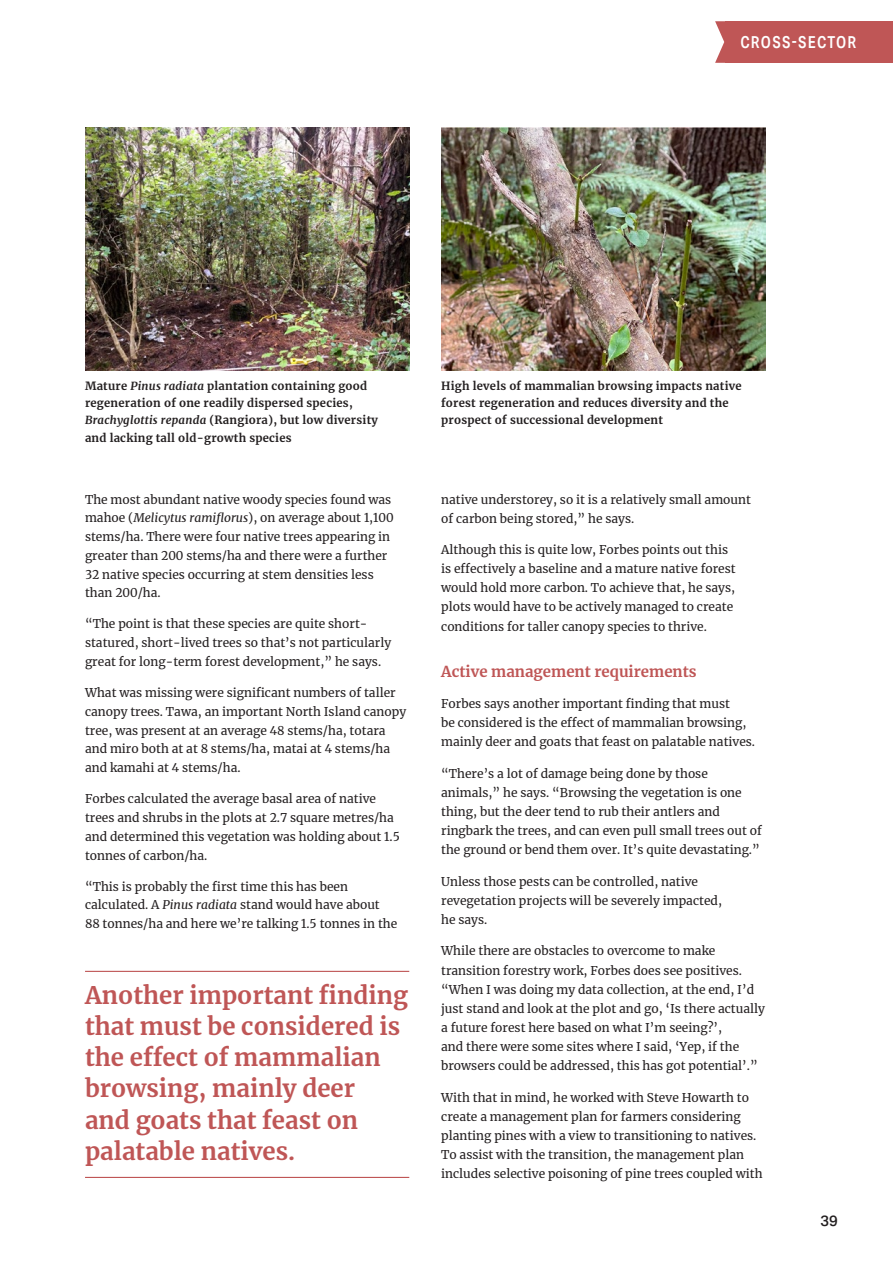
<style>
.page{position:relative;width:893px;height:1263px;background:#fff}
.page>*{position:absolute;margin:0;border:0;box-sizing:border-box;transform-origin:0 0}
.pull_quote{font:700 24px/31.2px "Merriweather";color:#bf5656}
.t1{font:500 16.5px "Aktiv Grotesk Cd";letter-spacing:.075em;color:#fff}
.s1{font:700 15px "Merriweather";color:#bf5656}
.t2{font:500 15px "Aktiv Grotesk";color:#231f20}
.b1{font:12px/19px "Merriweather";color:#231f20}
.t3{font:700 11.25px/17.2px "Merriweather";letter-spacing:.02em;color:#231f20}
.s1{font-style:italic}
</style>
<div class="page">
<svg style="left:715px;top:21px;width:10px;height:42px"></svg>
<div style="left:725px;top:21px;width:168px;height:42px;background:#bf5656"></div>
<img style="left:85px;top:128px;width:324px;height:243px">
<img style="left:441px;top:128px;width:324px;height:243px">
<hr style="left:85px;top:971px;width:324px;height:1px;background:#bf5656">
<hr style="left:85px;top:1177px;width:324px;height:1px;background:#bf5656">
<p class="t1" style="left:740px;top:32px;width:118px">CROSS-SECTOR</p>
<p class="t3" style="left:85px;top:377px;width:294px">Mature <span class="s1">Pinus radiata</span> plantation containing good regeneration of one readily dispersed species, <span class="s1">Brachyglottis repanda</span> (Rangiora), but low diversity and lacking tall old-growth species</p>
<p class="t3" style="left:441px;top:377px;width:302px">High levels of mammalian browsing impacts native forest regeneration and reduces diversity and the prospect of successional development</p>
<p class="b1" style="left:85px;top:489px;width:310px">The most abundant native woody species found was mahoe (<span class="s1">Melicytus ramiflorus</span>), on average about 1,100 stems/ha. There were four native trees appearing in greater than 200 stems/ha and there were a further 32 native species occurring at stem densities less than 200/ha.</p>
<p class="b1" style="left:85px;top:614px;width:308px">“The point is that these species are quite short&shy;statured, short-lived trees so that’s not particularly great for long-term forest development,” he says.</p>
<p class="b1" style="left:85px;top:683px;width:323px">What was missing were significant numbers of taller canopy trees. Tawa, an important North Island canopy tree, was present at an average 48 stems/ha, totara and miro both at at 8 stems/ha, matai at 4 stems/ha and kamahi at 4 stems/ha.</p>
<p class="b1" style="left:85px;top:789px;width:316px">Forbes calculated the average basal area of native trees and shrubs in the plots at 2.7 square metres/ha and determined this vegetation was holding about 1.5 tonnes of carbon/ha.</p>
<p class="b1" style="left:85px;top:876px;width:314px">“This is probably the first time this has been calculated. A <span class="s1">Pinus radiata</span> stand would have about<br>88 tonnes/ha and here we’re talking 1.5 tonnes in the</p>
<p class="pull_quote" style="left:85px;top:979px;width:324px">Another important finding that must be considered is the effect of mammalian browsing, mainly deer<br>and goats that feast on palatable natives.</p>
<p class="b1" style="left:441px;top:489px;width:311px">native understorey, so it is a relatively small amount of carbon being stored,” he says.</p>
<p class="b1" style="left:441px;top:540px;width:296px">Although this is quite low, Forbes points out this is effectively a baseline and a mature native forest would hold more carbon. To achieve that, he says, plots would have to be actively managed to create conditions for taller canopy species to thrive.</p>
<p class="s1" style="left:441px;top:661px;width:257px">Active management requirements</p>
<p class="b1" style="left:441px;top:694px;width:315px">Forbes says another important finding that must<br>be considered is the effect of mammalian browsing, mainly deer and goats that feast on palatable natives.</p>
<p class="b1" style="left:441px;top:764px;width:322px">“There’s a lot of damage being done by those animals,” he says. “Browsing the vegetation is one thing, but the deer tend to rub their antlers and ringbark the trees, and can even pull small trees out of the ground or bend them over. It’s quite devastating.”</p>
<p class="b1" style="left:441px;top:871px;width:282px">Unless those pests can be controlled, native revegetation projects will be severely impacted, he says.</p>
<p class="b1" style="left:441px;top:941px;width:325px">While there are obstacles to overcome to make transition forestry work, Forbes does see positives. “When I was doing my data collection, at the end, I’d just stand and look at the plot and go, ‘Is there actually a future forest here based on what I’m seeing?’,<br>and there were some sites where I said, ‘Yep, if the browsers could be addressed, this has got potential’.”</p>
<p class="b1" style="left:441px;top:1087px;width:323px">With that in mind, he worked with Steve Howarth to create a management plan for farmers considering planting pines with a view to transitioning to natives.<br>To assist with the transition, the management plan includes selective poisoning of pine trees coupled with</p>
<p class="t2" style="left:820px;top:1212px;width:19px">39</p>
</div>
